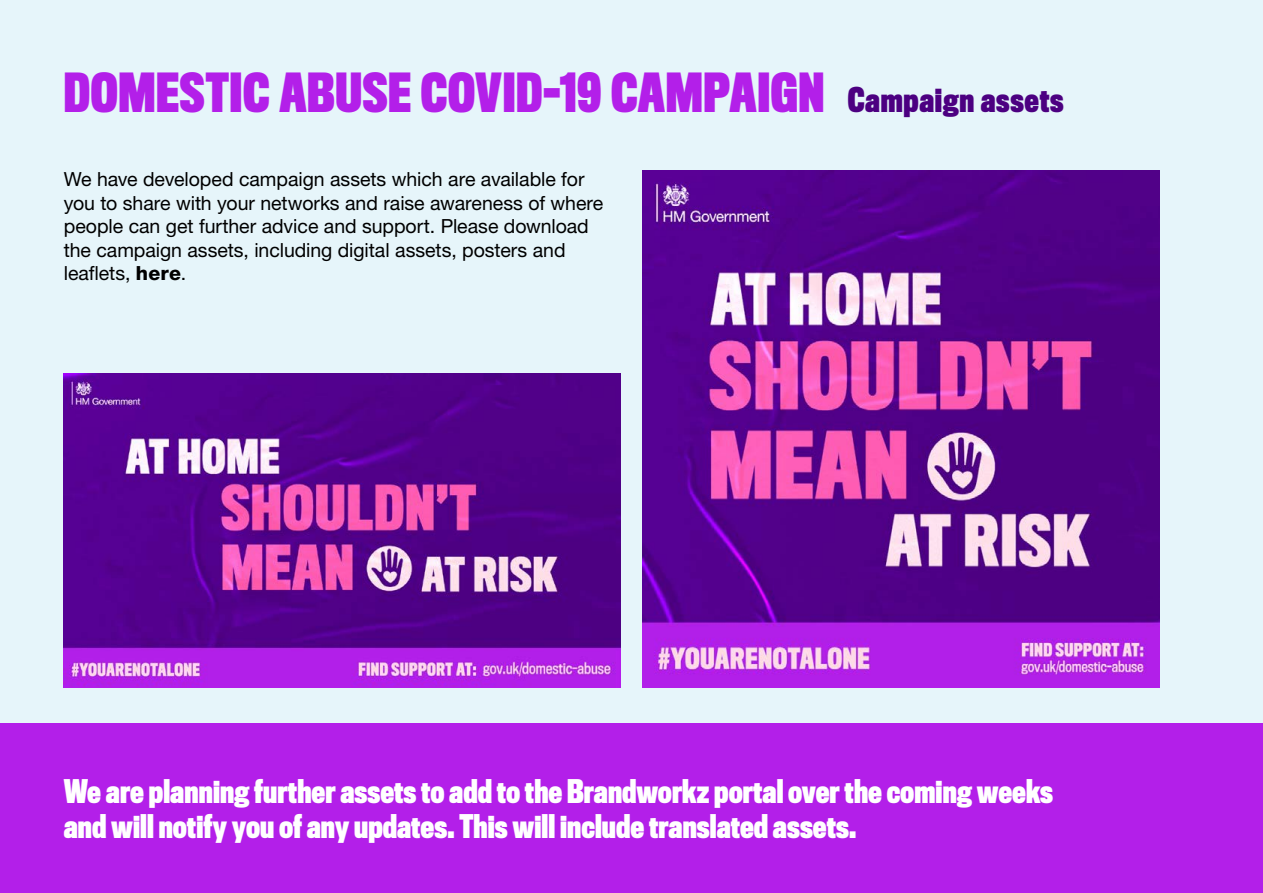
<style>
.page{position:relative;width:1263px;height:893px;background:#e6f5fa}
.page>*{position:absolute;margin:0;border:0;box-sizing:border-box;transform-origin:0 0}
.Page_heading{font:700 49.5px "Titling Gothic FB Comp";letter-spacing:.015em;color:#b31fe9}
.Body_copy__black{font:700 30px/34.5px "Titling Gothic FB Comp";color:#fff}
.Body_copy__black-2{font:19.5px/23.4px "Helvetica Neue LT Pro";letter-spacing:-.005em;color:#000}
.s1{font-size:31.5px;color:#4c0081}
.s2{font-weight:800}
</style>
<div class="page">
<div style="left:0;top:724px;width:1263px;height:169px;background:#b31fe9"></div>
<img style="left:642px;top:170px;width:517px;height:517px">
<img style="left:64px;top:374px;width:557px;height:313px">
<h1 class="Page_heading" style="left:64px;top:64px;width:1001px">DOMESTIC ABUSE COVID-19 CAMPAIGN <span class="s1">Campaign assets</span></h1>
<p class="Body_copy__black-2" style="left:64px;top:167px;width:541px">We have developed campaign assets which are available for you to share with your networks and raise awareness of where people can get further advice and support. Please download the campaign assets, including digital assets, posters and leaflets, <span class="s2">here</span>.</p>
<p class="Body_copy__black" style="left:64px;top:775px;width:991px">We are planning further assets to add to the Brandworkz portal over the coming weeks and will notify you of any updates. This will include translated assets.</p>
</div>
